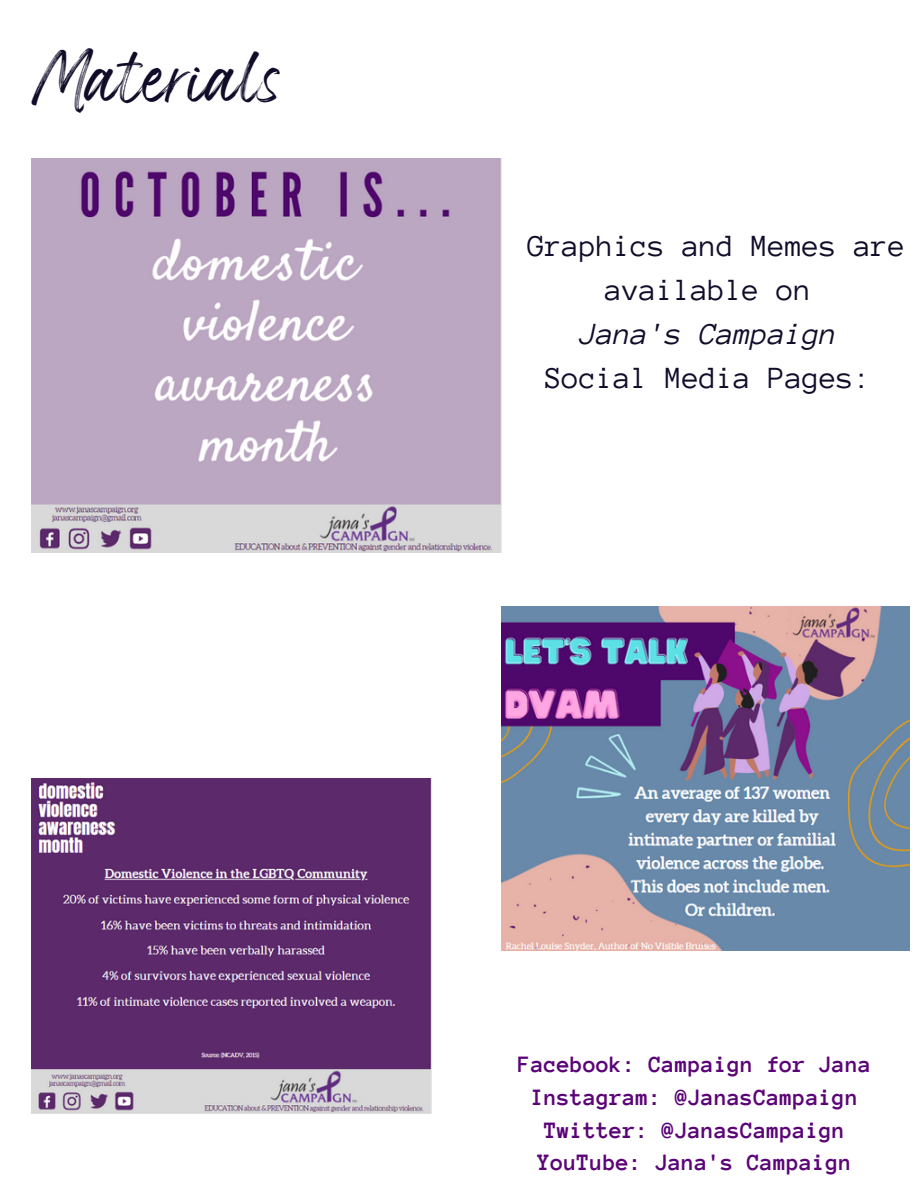
<style>
.page{position:relative;width:918px;height:1188px;background:#fff}
.page>*{position:absolute;margin:0;border:0;box-sizing:border-box;transform-origin:0 0}
.t1{font:39px "Wonderful Branding";color:#120c29}
.t2{font:31.5px/43.8px "Anonymous Pro";color:#120c29;text-align:center}
.t3{font:italic 31.5px "Anonymous Pro";color:#120c29}
.t4{font:700 24px/32.7px "Anonymous Pro";color:#5b0477;text-align:center}
</style>
<div class="page">
<img style="left:31px;top:158px;width:471px;height:394px">
<img style="left:501px;top:606px;width:409px;height:345px">
<img style="left:31px;top:778px;width:401px;height:336px">
<h1 class="t1" style="left:31px;top:70px;width:259px">Materials</h1>
<h2 class="t2" style="left:528px;top:224px;width:379px">Graphics and Memes are available on</h2>
<h2 class="t3" style="left:580px;top:318px;width:259px">Jana's Campaign</h2>
<h2 class="t2" style="left:545px;top:356px;width:328px">Social Media Pages:</h2>
<p class="t4" style="left:518px;top:1048px;width:355px">Facebook: Campaign for Jana<br>Instagram: @JanasCampaign<br>Twitter: @JanasCampaign<br>YouTube: Jana's Campaign</p>
</div>
